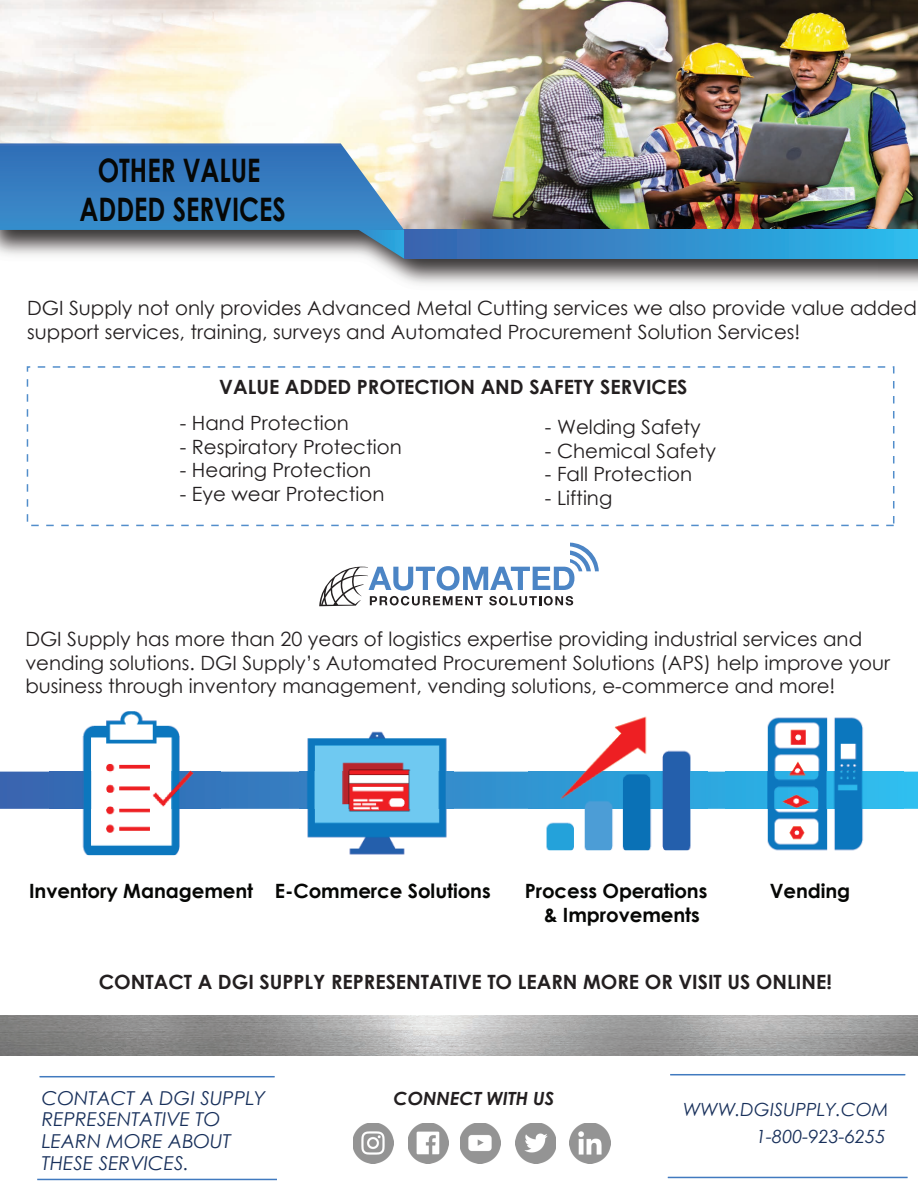
<style>
.page{position:relative;width:918px;height:1188px;background:#fff}
.page>*{position:absolute;margin:0;border:0;box-sizing:border-box;transform-origin:0 0}
.t1{font:700 32.4px/38.8px "Century Gothic";color:#060705;text-align:center;scale:.79 1}
.t2{font:19.65px/23.5px "Century Gothic";color:#231f20}
.t3{font:700 19.65px "Century Gothic";color:#231f20}
.t4{font:700 19.65px/23.5px "Century Gothic";letter-spacing:-.005em;color:#060705;text-align:center}
.t5{font:italic 19.2px/21.6px "Century Gothic";color:#18305b}
.t6{font:italic 18.15px/26.5px "Century Gothic";color:#18305b;text-align:right}
.t7{font:italic 700 18.15px "Century Gothic";color:#231f20}
</style>
<div class="page">
<img style="left:0;top:0;width:918px;height:284px">
<hr style="left:40px;top:1076px;width:235px;height:1px;background:#417abf">
<hr style="left:37px;top:1179px;width:240px;height:1px;background:#417abf">
<img style="left:408px;top:1123px;width:40px;height:40px">
<img style="left:353px;top:1123px;width:40px;height:40px">
<img style="left:570px;top:1123px;width:40px;height:40px">
<img style="left:516px;top:1123px;width:40px;height:40px">
<img style="left:460px;top:1123px;width:41px;height:40px">
<hr style="left:670px;top:1074px;width:235px;height:1px;background:#417abf">
<hr style="left:668px;top:1177px;width:240px;height:1px;background:#417abf">
<img style="left:0;top:1016px;width:918px;height:40px">
<div style="left:404px;top:230px;width:514px;height:29px;background:linear-gradient(to right,#3960ac,#2bbbed)"></div>
<svg style="left:0;top:143px;width:404px;height:116px;background:#5b8ebb"></svg>
<div style="left:27px;top:366px;width:867px;height:160px;border:2px dashed #528ecb"></div>
<svg style="left:0;top:772px;width:918px;height:37px;background:#3585c6"></svg>
<img style="left:50px;top:711px;width:170px;height:144px">
<img style="left:50px;top:772px;width:170px;height:37px">
<img style="left:299px;top:731px;width:154px;height:124px">
<img style="left:299px;top:772px;width:154px;height:37px">
<img style="left:529px;top:716px;width:178px;height:134px">
<img style="left:529px;top:772px;width:178px;height:37px">
<img style="left:725px;top:717px;width:178px;height:134px">
<img style="left:725px;top:772px;width:178px;height:37px">
<svg style="left:319px;top:543px;width:280px;height:63px"></svg>
<h1 class="t1" style="left:80px;top:150px;width:263px">OTHER VALUE<br>ADDED SERVICES</h1>
<p class="t2" style="left:27px;top:296px;width:891px">DGI Supply not only provides Advanced Metal Cutting services we also provide value added support services, training, surveys and Automated Procurement Solution Services!</p>
<p class="t3" style="left:219px;top:372px;width:470px">VALUE ADDED PROTECTION AND SAFETY SERVICES</p>
<p class="t2" style="left:180px;top:411px;width:170px">- Hand Protection</p>
<p class="t2" style="left:180px;top:435px;width:223px">- Respiratory Protection</p>
<p class="t2" style="left:180px;top:458px;width:193px">- Hearing Protection</p>
<p class="t2" style="left:180px;top:482px;width:206px">- Eye wear Protection</p>
<p class="t2" style="left:545px;top:415px;width:157px">- Welding Safety</p>
<p class="t2" style="left:545px;top:439px;width:173px">- Chemical Safety</p>
<p class="t2" style="left:545px;top:462px;width:149px">- Fall Protection</p>
<p class="t2" style="left:545px;top:486px;width:69px">- Lifting</p>
<p class="t2" style="left:25px;top:627px;width:866px">DGI Supply has more than 20 years of logistics expertise providing industrial services and vending solutions. DGI Supply’s Automated Procurement Solutions (APS) help improve your business through inventory management, vending solutions, e-commerce and more!</p>
<p class="t4" style="left:29px;top:879px;width:463px">Inventory Management E-Commerce Solutions</p>
<p class="t4" style="left:525px;top:879px;width:184px">Process Operations &amp; Improvements</p>
<p class="t4" style="left:770px;top:879px;width:82px">Vending</p>
<p class="t3" style="left:99px;top:967px;width:735px">CONTACT A DGI SUPPLY REPRESENTATIVE TO LEARN MORE OR VISIT US ONLINE!</p>
<p class="t5" style="left:42px;top:1087px;width:225px">CONTACT A DGI SUPPLY<br>REPRESENTATIVE TO<br>LEARN MORE ABOUT<br>THESE SERVICES.</p>
<p class="t7" style="left:393px;top:1084px;width:163px">CONNECT WITH US</p>
<p class="t6" style="left:683px;top:1096px;width:207px">WWW.DGISUPPLY.COM<br>1-800-923-6255</p>
</div>
